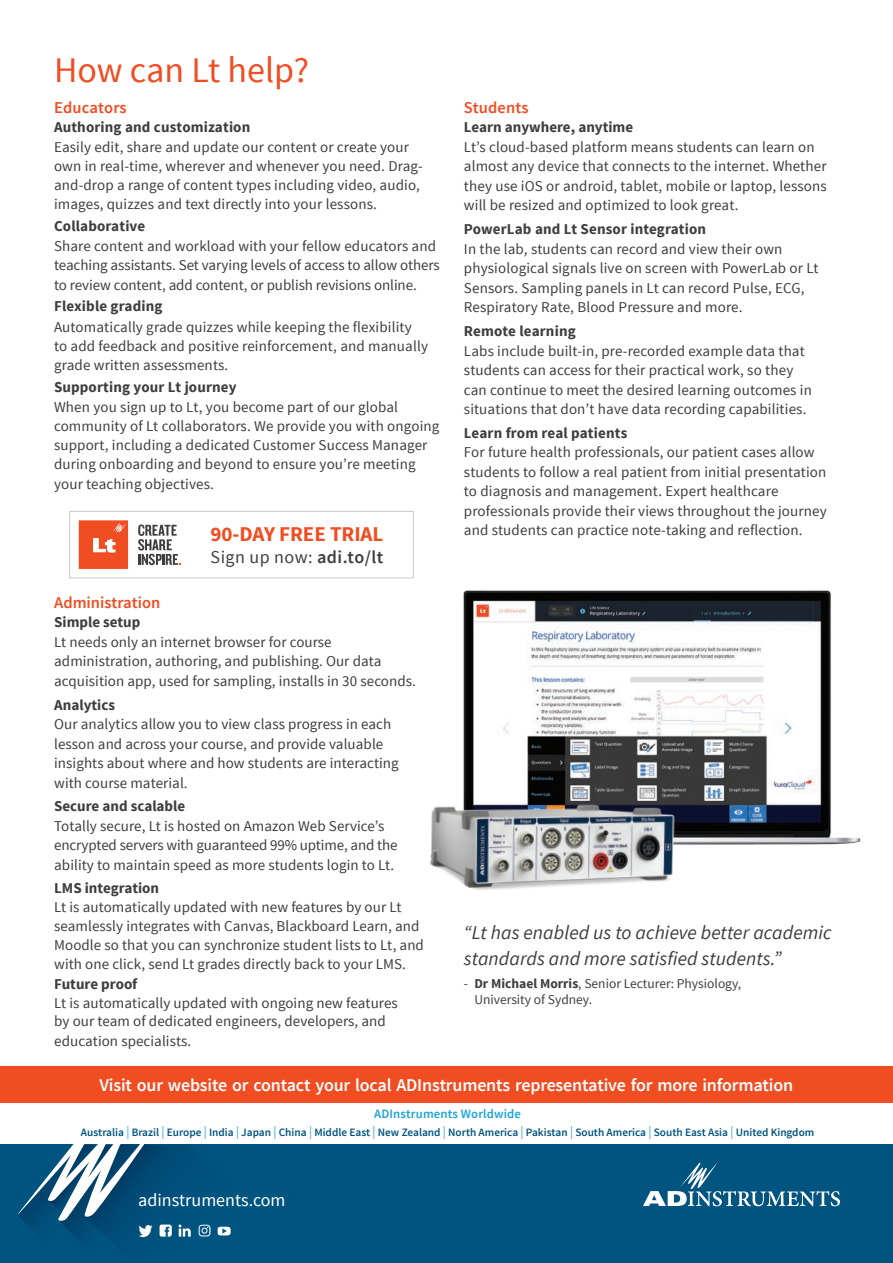
<style>
.page{position:relative;width:893px;height:1263px;background:#fff}
.page>*{position:absolute;margin:0;border:0;box-sizing:border-box;transform-origin:0 0}
.Intro_Paragraph{font:36px "Source Sans Pro";color:#f04d22}
.t1{font:700 21px "Source Sans Pro";letter-spacing:-.005em;color:#f04d22}
.The_Quote{font:italic 19.5px/25.5px "Source Sans Pro";letter-spacing:.005em;color:#3e3e3f}
.t2{font:600 18px "Source Sans Pro";letter-spacing:-.01em;color:#fff}
.t3{font:18px "Source Sans Pro";letter-spacing:.025em;color:#3e3e3f}
.t4{font:18px "Source Sans Pro";color:#fff}
.Orange_bold_small_he{font:600 16.5px "Source Sans Pro";color:#f04d22}
.BodyCopy{font:600 16.5px "Source Sans Pro";letter-spacing:.005em;color:#f04d22}
.BodyCopy-2{font:15px/19.5px "Source Sans Pro";letter-spacing:.005em;color:#3e3e3f}
.Best_body{font:15px/19.2px "Source Sans Pro";letter-spacing:.01em;color:#3e3e3f}
.Black_bold_subheadin{font:700 15px "Source Sans Pro";letter-spacing:.01em;color:#3e3e3f}
.Quoter_person_title{font:13.5px/16.5px "Source Sans Pro";color:#3e3e3f}
.t5{font:600 12.75px "Source Sans Pro";letter-spacing:.01em;color:#1aa3db}
.t6{font:600 11.25px "Source Sans Pro";color:#005480}
.s1{font-weight:600}
.s2{font-weight:700}
.s3{font-family:"Helvetica Neue";font-weight:100;font-size:18px;color:#1aa3db}
</style>
<div class="page">
<div style="left:69px;top:511px;width:345px;height:67px;border:1px solid #c7c8ca"></div>
<svg style="left:78px;top:520px;width:51px;height:49px"></svg>
<svg style="left:79px;top:520px;width:49px;height:49px;background:#f15f39"></svg>
<svg style="left:138px;top:524px;width:43px;height:41px"></svg>
<img style="left:463px;top:590px;width:398px;height:255px">
<img style="left:429px;top:794px;width:256px;height:96px">
<div style="left:0;top:1144px;width:893px;height:119px;background:#005480"></div>
<svg style="left:17px;top:1144px;width:154px;height:93px"></svg>
<svg style="left:179px;top:1225px;width:12px;height:12px"></svg>
<img style="left:138px;top:1224px;width:15px;height:14px">
<svg style="left:198px;top:1225px;width:12px;height:12px"></svg>
<svg style="left:218px;top:1226px;width:13px;height:10px"></svg>
<div style="left:0;top:1066px;width:893px;height:36px;background:#f04d22"></div>
<svg style="left:643px;top:1162px;width:197px;height:44px"></svg>
<p class="Intro_Paragraph" style="left:54px;top:47px;width:257px">How can Lt help?</p>
<p class="Orange_bold_small_he" style="left:54px;top:97px;width:74px">Educators</p>
<p class="Black_bold_subheadin" style="left:54px;top:118px;width:198px">Authoring and customization</p>
<p class="BodyCopy-2" style="left:54px;top:137px;width:370px">Easily edit, share and update our content or create your own in real-time, wherever and whenever you need. Drag&shy;and-drop a range of content types including video, audio, images, quizzes and text directly into your lessons.</p>
<p class="Black_bold_subheadin" style="left:54px;top:216px;width:93px">Collaborative</p>
<p class="BodyCopy-2" style="left:54px;top:237px;width:387px">Share content and workload with your fellow educators and teaching assistants. Set varying levels of access to allow others to review content, add content, or publish revisions online.</p>
<p class="Black_bold_subheadin" style="left:54px;top:297px;width:110px">Flexible grading</p>
<p class="Best_body" style="left:54px;top:317px;width:376px">Automatically grade quizzes while keeping the flexibility to add feedback and positive reinforcement, and manually grade written assessments.</p>
<p class="Black_bold_subheadin" style="left:54px;top:377px;width:184px">Supporting your Lt journey</p>
<p class="Best_body" style="left:54px;top:398px;width:387px">When you sign up to Lt, you become part of our global community of Lt collaborators. We provide you with ongoing support, including a dedicated Customer Success Manager during onboarding and beyond to ensure you’re meeting your teaching objectives.</p>
<p class="t1" style="left:211px;top:521px;width:174px">90-DAY FREE TRIAL</p>
<p class="t3" style="left:211px;top:545px;width:174px">Sign up now: <span class="s1">adi.to/lt</span></p>
<p class="Orange_bold_small_he" style="left:54px;top:592px;width:108px">Administration</p>
<p class="Black_bold_subheadin" style="left:54px;top:613px;width:88px">Simple setup</p>
<p class="BodyCopy-2" style="left:54px;top:632px;width:363px">Lt needs only an internet browser for course administration, authoring, and publishing. Our data acquisition app, used for sampling, installs in 30 seconds.</p>
<p class="Black_bold_subheadin" style="left:54px;top:695px;width:62px">Analytics</p>
<p class="BodyCopy-2" style="left:54px;top:715px;width:346px">Our analytics allow you to view class progress in each lesson and across your course, and provide valuable insights about where and how students are interacting with course material.</p>
<p class="Black_bold_subheadin" style="left:54px;top:797px;width:133px">Secure and scalable</p>
<p class="BodyCopy-2" style="left:54px;top:816px;width:345px">Totally secure, Lt is hosted on Amazon Web Service’s encrypted servers with guaranteed 99% uptime, and the ability to maintain speed as more students login to Lt.</p>
<p class="Black_bold_subheadin" style="left:54px;top:879px;width:106px">LMS integration</p>
<p class="BodyCopy-2" style="left:54px;top:898px;width:371px;line-height:18.9px">Lt is automatically updated with new features by our Lt seamlessly integrates with Canvas, Blackboard Learn, and Moodle so that you can synchronize student lists to Lt, and with one click, send Lt grades directly back to your LMS.</p>
<p class="Black_bold_subheadin" style="left:54px;top:974px;width:85px">Future proof</p>
<p class="BodyCopy-2" style="left:54px;top:993px;width:345px">Lt is automatically updated with ongoing new features by our team of dedicated engineers, developers, and education specialists.</p>
<p class="BodyCopy" style="left:464px;top:97px;width:66px">Students</p>
<p class="Black_bold_subheadin" style="left:464px;top:118px;width:171px">Learn anywhere, anytime</p>
<p class="BodyCopy-2" style="left:464px;top:137px;width:364px">Lt’s cloud-based platform means students can learn on almost any device that connects to the internet. Whether they use iOS or android, tablet, mobile or laptop, lessons will be resized and optimized to look great.</p>
<p class="Black_bold_subheadin" style="left:464px;top:220px;width:244px">PowerLab and Lt Sensor integration</p>
<p class="BodyCopy-2" style="left:464px;top:239px;width:356px">In the lab, students can record and view their own physiological signals live on screen with PowerLab or Lt Sensors. Sampling panels in Lt can record Pulse, ECG, Respiratory Rate, Blood Pressure and more.</p>
<p class="Black_bold_subheadin" style="left:464px;top:321px;width:113px">Remote learning</p>
<p class="BodyCopy-2" style="left:464px;top:341px;width:350px">Labs include built-in, pre-recorded example data that students can access for their practical work, so they can continue to meet the desired learning outcomes in situations that don’t have data recording capabilities.</p>
<p class="Black_bold_subheadin" style="left:464px;top:423px;width:165px">Learn from real patients</p>
<p class="BodyCopy-2" style="left:464px;top:443px;width:364px">For future health professionals, our patient cases allow students to follow a real patient from initial presentation to diagnosis and management. Expert healthcare professionals provide their views throughout the journey and students can practice note-taking and reflection.</p>
<p class="The_Quote" style="left:464px;top:920px;width:369px">“Lt has enabled us to achieve better academic standards and more satisfied students.”</p>
<p class="Quoter_person_title" style="left:474px;top:975px;width:268px;text-indent:-10px">- <span class="s2">Dr Michael Morris</span>, Senior Lecturer: Physiology,<br>University of Sydney.</p>
<p class="t2" style="left:99px;top:1073px;width:695px">Visit our website or contact your local ADInstruments representative for more information</p>
<p class="t5" style="left:374px;top:1105px;width:148px">ADInstruments Worldwide</p>
<p class="t6" style="left:81px;top:1125px;width:735px">Australia <span class="s3">l</span> Brazil <span class="s3">l</span> Europe <span class="s3">l</span> India <span class="s3">l</span> Japan <span class="s3">l</span> China <span class="s3">l</span> Middle East <span class="s3">l</span> New Zealand <span class="s3">l</span> North America <span class="s3">l</span> Pakistan <span class="s3">l</span> South America <span class="s3">l</span> South East Asia <span class="s3">l</span> United Kingdom</p>
<p class="t4" style="left:138px;top:1188px;width:149px">adinstruments.com</p>
</div>
